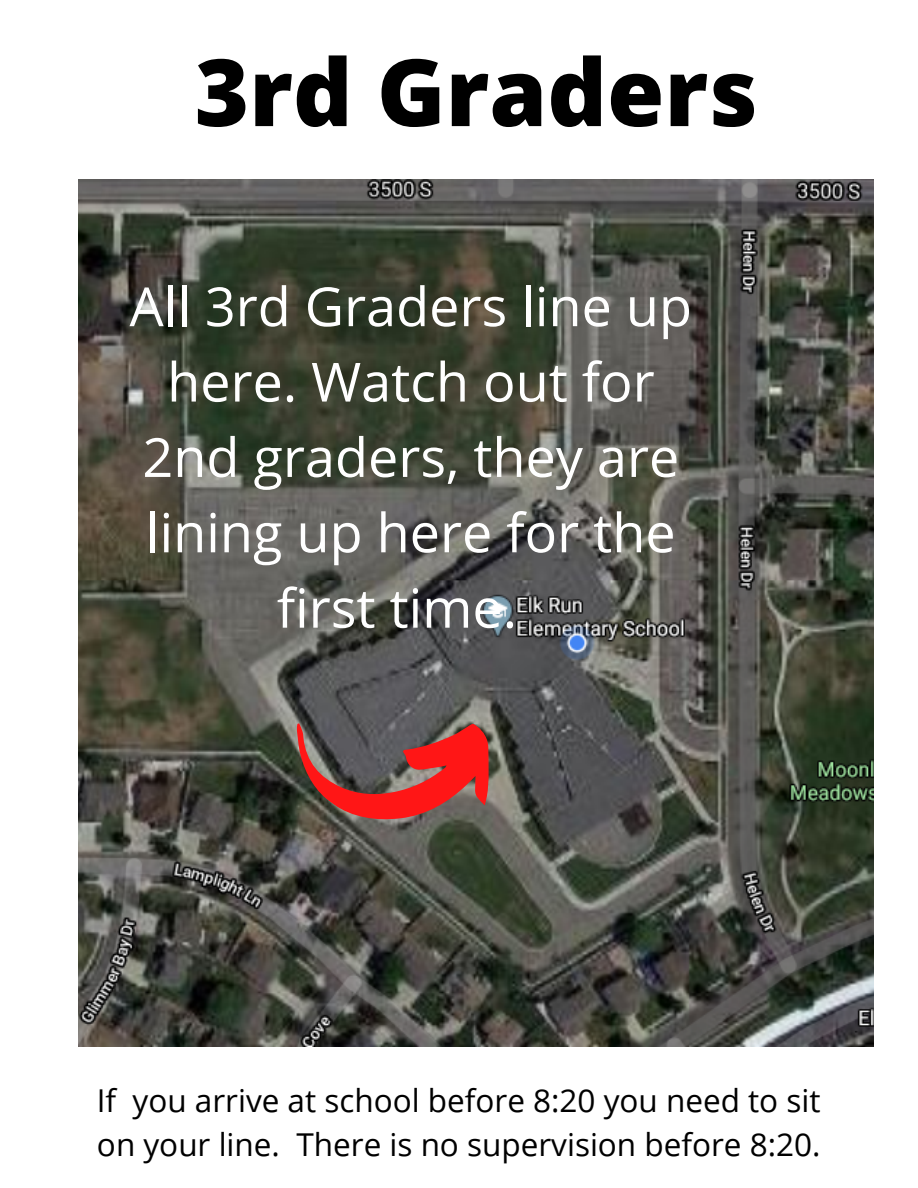
<style>
.page{position:relative;width:918px;height:1188px;background:#fff}
.page>*{position:absolute;margin:0;border:0;box-sizing:border-box;transform-origin:0 0}
.t1{font:800 93px "Open Sans";color:#000}
.t2{font:54px/75.3px "Open Sans";color:#fff;text-align:center}
.t3{font:31.5px/43.8px "Open Sans";color:#000}
</style>
<div class="page">
<img style="left:79px;top:179px;width:794px;height:867px">
<svg style="left:271px;top:640px;width:249px;height:237px"></svg>
<p class="t1" style="left:195px;top:27px;width:564px">3rd Graders</p>
<p class="t2" style="left:130px;top:268px;width:564px">All 3rd Graders line up here. Watch out for<br>2nd graders, they are lining up here for the first time.</p>
<p class="t3" style="left:97px;top:1078px;width:725px">If you arrive at school before 8:20 you need to sit on your line. There is no supervision before 8:20.</p>
</div>
